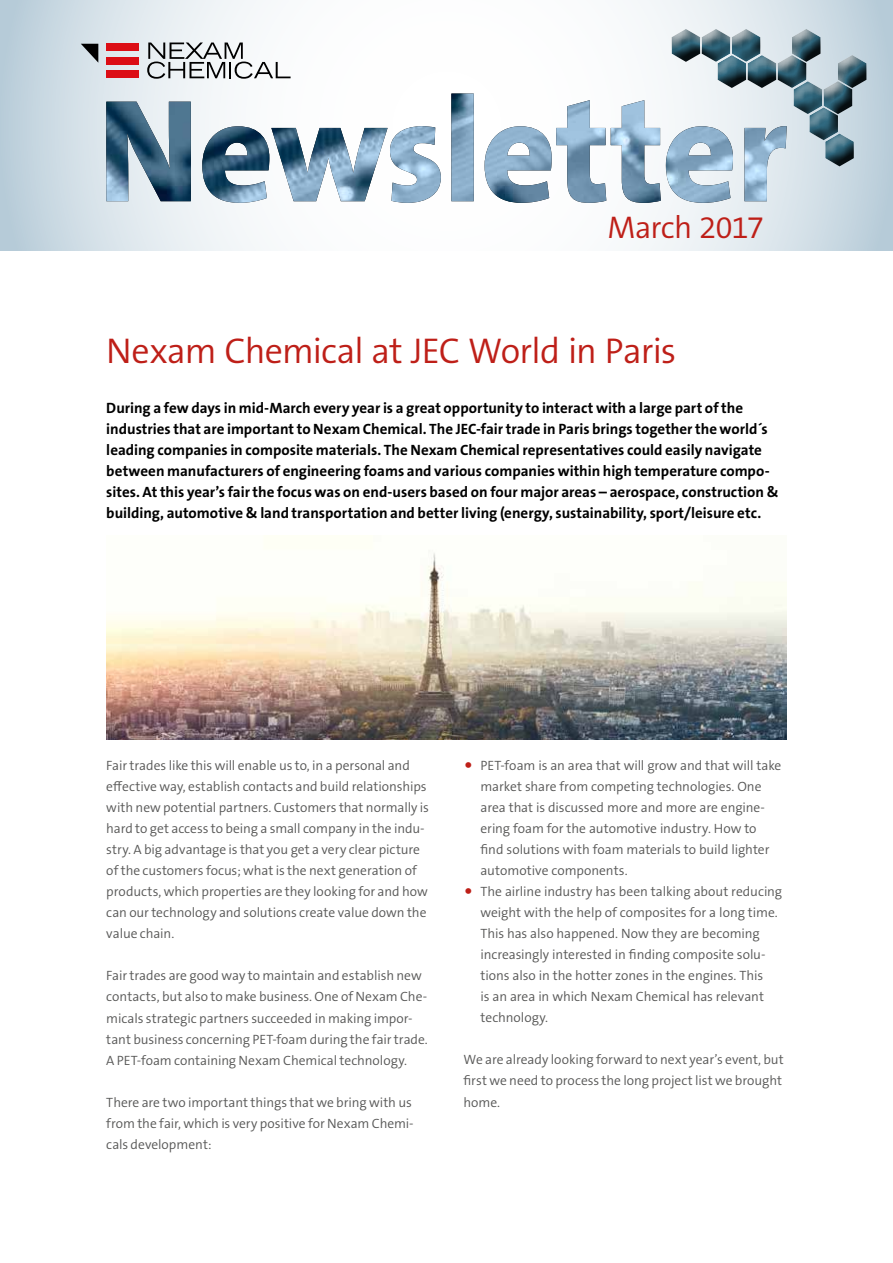
<style>
.page{position:relative;width:893px;height:1263px;background:#fff}
.page>*{position:absolute;margin:0;border:0;box-sizing:border-box;transform-origin:0 0}
.t1{font:300 36px "The Sans B W4";letter-spacing:-.02em;color:#be1f18}
.t2{font:300 31.5px "The Sans B W4";letter-spacing:-.03em;color:#be1f18}
.t3{font:700 15px/21px "The Sans B W7";color:#000}
.t4{font:300 13.5px/21px "The Sans B W4";letter-spacing:-.005em;color:#575756}
.s1{font-family:"The Sans B W5 Plain";font-weight:400;font-size:23.7px;color:#be1f18}
</style>
<div class="page">
<img style="left:106px;top:550px;width:681px;height:190px">
<svg style="left:0;top:0;width:893px;height:251px"></svg>
<div style="left:106px;top:43px;width:33px;height:8px;background:#dc0d15"></div>
<div style="left:106px;top:57px;width:33px;height:7px;background:#dc0d15"></div>
<div style="left:106px;top:71px;width:33px;height:7px;background:#dc0d15"></div>
<svg style="left:81px;top:44px;width:17px;height:19px"></svg>
<svg style="left:147px;top:43px;width:144px;height:36px"></svg>
<div style="left:670px;top:29px;width:196px;height:139px;background:#000;opacity:.75"></div>
<img style="left:106px;top:94px;width:681px;height:109px">
<h2 class="t2" style="left:607px;top:207px;width:158px">March 2017</h2>
<h1 class="t1" style="left:106px;top:327px;width:571px">Nexam Chemical at JEC World in Paris</h1>
<p class="t3" style="left:106px;top:398px;width:674px">During a few days in mid-March every year is a great opportunity to interact with a large part of the industries that are important to Nexam Chemical. The JEC-fair trade in Paris brings together the world´s leading companies in composite materials. The Nexam Chemical representatives could easily navigate between manufacturers of engineering foams and various companies within high temperature compo&shy;sites. At this year’s fair the focus was on end-users based on four major areas – aerospace, construction &amp; building, automotive &amp; land transportation and better living (energy, sustainability, sport/leisure etc.</p>
<p class="t4" style="left:106px;top:755px;width:324px">Fair trades like this will enable us to, in a personal and effective way, establish contacts and build relationships with new potential partners. Customers that normally is hard to get access to being a small company in the indu&shy;stry. A big advantage is that you get a very clear picture of the customers focus; what is the next generation of products, which properties are they looking for and how can our technology and solutions create value down the value chain.</p>
<p class="t4" style="left:106px;top:965px;width:323px">Fair trades are good way to maintain and establish new contacts, but also to make business. One of Nexam Che&shy;micals strategic partners succeeded in making impor&shy;tant business concerning PET-foam during the fair trade.<br>A PET-foam containing Nexam Chemical technology.</p>
<p class="t4" style="left:106px;top:1091px;width:309px">There are two important things that we bring with us from the fair, which is very positive for Nexam Chemi&shy;cals development:</p>
<p class="t4" style="left:480px;top:755px;width:302px;text-indent:-17px"><span class="s1">•</span> PET-foam is an area that will grow and that will take market share from competing technologies. One area that is discussed more and more are engine&shy;ering foam for the automotive industry. How to find solutions with foam materials to build lighter automotive components.</p>
<p class="t4" style="left:480px;top:881px;width:303px;text-indent:-17px"><span class="s1">•</span> The airline industry has been talking about reducing weight with the help of composites for a long time.<br>This has also happened. Now they are becoming increasingly interested in finding composite solu&shy;tions also in the hotter zones in the engines. This<br>is an area in which Nexam Chemical has relevant technology.</p>
<p class="t4" style="left:463px;top:1049px;width:322px">We are already looking forward to next year’s event, but first we need to process the long project list we brought home.</p>
</div>
